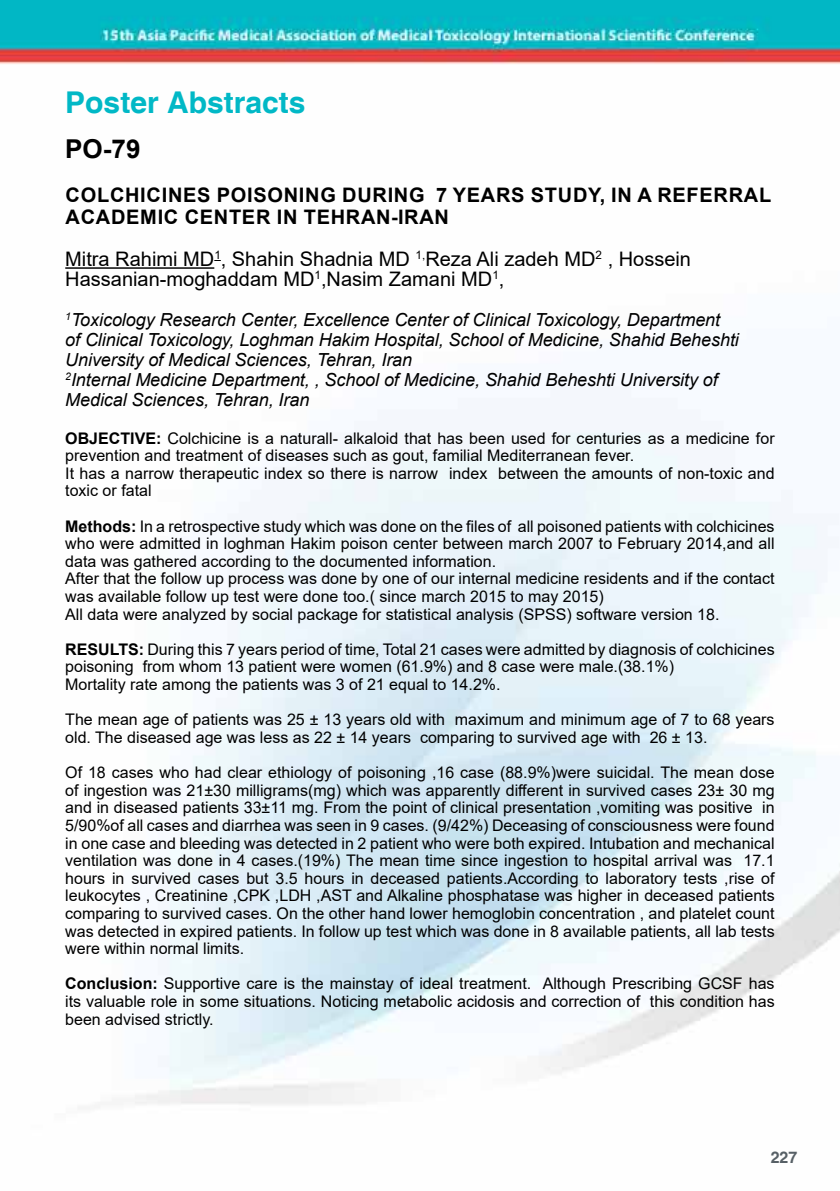
<style>
.page{position:relative;width:840px;height:1191px;background:#fff}
.page>*{position:absolute;margin:0;border:0;box-sizing:border-box;transform-origin:0 0}
.t1{font:700 30px "Helvetica";color:#01b8c6}
.t2{font:700 26px "Arial";color:#000}
.t3{font:20px/20px "Arial";color:#000}
.t4{font:700 20px/22px "Arial";letter-spacing:.035em;color:#000}
.t5{font:italic 18px/20px "Arial";letter-spacing:-.005em;color:#000}
.t6{font:16px/17.6px "Arial";color:#000}
.t7{font:700 16px "Helvetica";color:#576066}
.s1{font-weight:700}
</style>
<div class="page">
<img style="left:0;top:0;width:839px;height:1105px">
<hr style="left:65px;top:267px;width:149px;height:2px;background:#000">
<h1 class="t1" style="left:65px;top:84px;width:242px">Poster Abstracts</h1>
<h2 class="t2" style="left:65px;top:130px;width:77px">PO-79</h2>
<p class="t4" style="left:66px;top:184px;width:706px">COLCHICINES POISONING DURING 7 YEARS STUDY, IN A REFERRAL<br>ACADEMIC CENTER IN TEHRAN-IRAN</p>
<p class="t3" style="left:65px;top:249px;width:627px">Mitra Rahimi MD<sup>1</sup>, Shahin Shadnia MD <sup>1,</sup>Reza Ali zadeh MD<sup>2</sup> , Hossein<br>Hassanian-moghaddam MD<sup>1</sup>,Nasim Zamani MD<sup>1</sup>,</p>
<p class="t5" style="left:65px;top:310px;width:674px"><sup>1</sup>Toxicology Research Center, Excellence Center of Clinical Toxicology, Department of Clinical Toxicology, Loghman Hakim Hospital, School of Medicine, Shahid Beheshti University of Medical Sciences, Tehran, Iran<br><sup>2</sup>Internal Medicine Department, , School of Medicine, Shahid Beheshti University of Medical Sciences, Tehran, Iran</p>
<p class="t6" style="left:65px;top:429px;width:710px"><span class="s1">OBJECTIVE:</span> Colchicine is a naturall- alkaloid that has been used for centuries as a medicine for prevention and treatment of diseases such as gout, familial Mediterranean fever.<br>It has a narrow therapeutic index so there is narrow index between the amounts of non-toxic and toxic or fatal</p>
<p class="t6" style="left:65px;top:517px;width:710px"><span class="s1">Methods:</span> In a retrospective study which was done on the files of all poisoned patients with colchicines who were admitted in loghman Hakim poison center between march 2007 to February 2014,and all data was gathered according to the documented information.<br>After that the follow up process was done by one of our internal medicine residents and if the contact was available follow up test were done too.( since march 2015 to may 2015)<br>All data were analyzed by social package for statistical analysis (SPSS) software version 18.</p>
<p class="t6" style="left:65px;top:640px;width:710px"><span class="s1">RESULTS:</span> During this 7 years period of time, Total 21 cases were admitted by diagnosis of colchicines poisoning from whom 13 patient were women (61.9%) and 8 case were male.(38.1%)<br>Mortality rate among the patients was 3 of 21 equal to 14.2%.</p>
<p class="t6" style="left:65px;top:711px;width:710px">The mean age of patients was 25 ± 13 years old with maximum and minimum age of 7 to 68 years old. The diseased age was less as 22 ± 14 years comparing to survived age with 26 ± 13.</p>
<p class="t6" style="left:65px;top:763px;width:710px;text-align:justify">Of 18 cases who had clear ethiology of poisoning ,16 case (88.9%)were suicidal. The mean dose of ingestion was 21±30 milligrams(mg) which was apparently different in survived cases 23± 30 mg and in diseased patients 33±11 mg. From the point of clinical presentation ,vomiting was positive in 5/90%of all cases and diarrhea was seen in 9 cases. (9/42%) Deceasing of consciousness were found in one case and bleeding was detected in 2 patient who were both expired. Intubation and mechanical ventilation was done in 4 cases.(19%) The mean time since ingestion to hospital arrival was 17.1 hours in survived cases but 3.5 hours in deceased patients.According to laboratory tests ,rise of leukocytes , Creatinine ,CPK ,LDH ,AST and Alkaline phosphatase was higher in deceased patients comparing to survived cases. On the other hand lower hemoglobin concentration , and platelet count was detected in expired patients. In follow up test which was done in 8 available patients, all lab tests were within normal limits.</p>
<p class="t6" style="left:65px;top:975px;width:710px;text-align:justify"><span class="s1">Conclusion:</span> Supportive care is the mainstay of ideal treatment. Although Prescribing GCSF has its valuable role in some situations. Noticing metabolic acidosis and correction of this condition has been advised strictly.</p>
<p class="t7" style="left:770px;top:1147px;width:28px">227</p>
</div>
